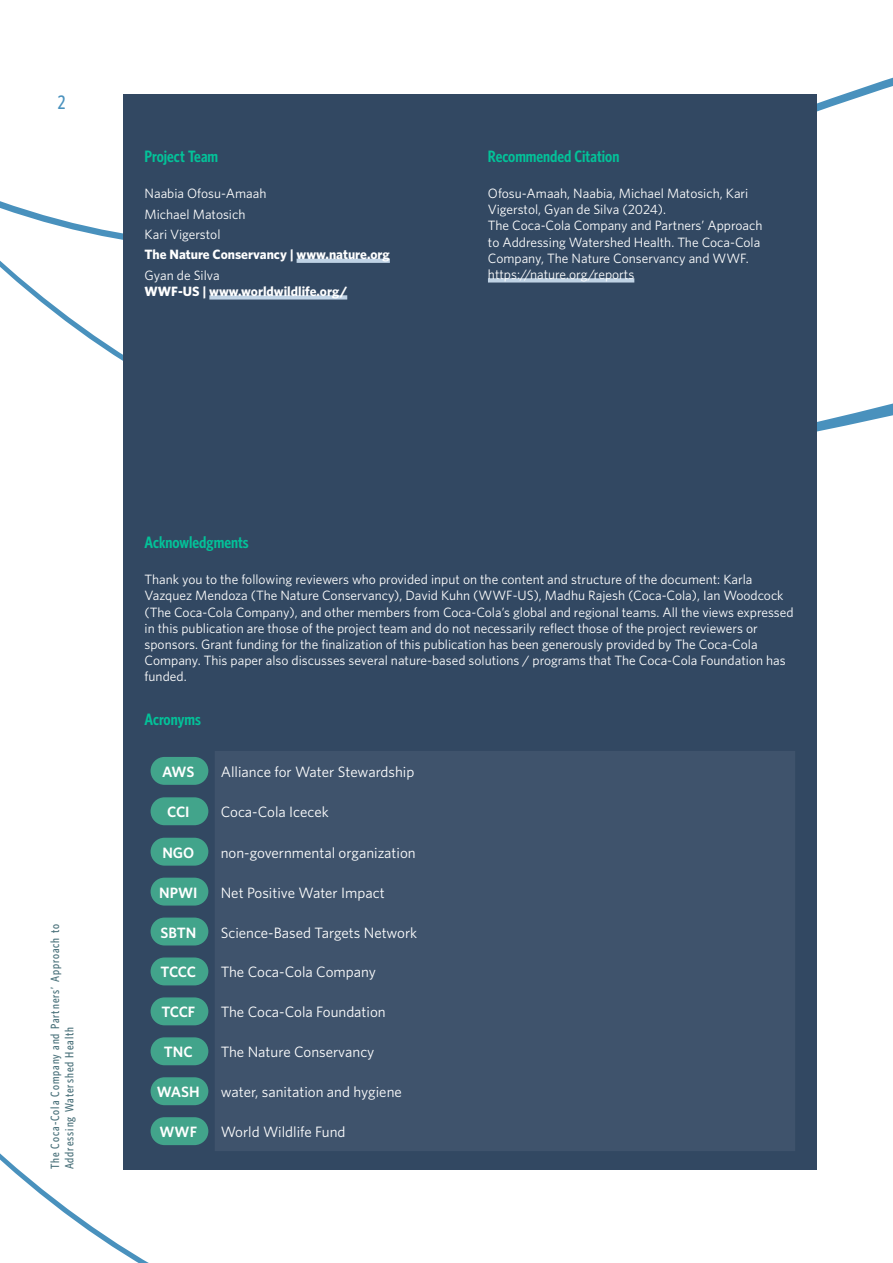
<style>
.page{position:relative;width:893px;height:1263px;background:#fff}
.page>*{position:absolute;margin:0;border:0;box-sizing:border-box;transform-origin:0 0}
.t1{font:500 19.5px "Whitney Condensed";color:#4991bd}
.t2{font:600 16.5px "Whitney Condensed";color:#03c299}
.t3{font:15px "Whitney";color:#fff}
.t4{font:600 15px "Whitney";color:#fff}
.t5{font:13.5px/16.2px "Whitney";color:#fff}
.t6{font:700 13.5px "Whitney";color:#fff}
.t7{font:500 12px/14.4px "Whitney Condensed";letter-spacing:.08em;color:#4a717a}
</style>
<div class="page">
<svg style="left:0;top:1105px;width:817px;height:158px"></svg>
<svg style="left:0;top:77px;width:893px;height:354px"></svg>
<div style="left:123px;top:94px;width:693px;height:1075px;background:#324862"></div>
<svg style="left:297px;top:259px;width:93px;height:4px"></svg>
<div style="left:209px;top:295px;width:138px;height:5px;background:#bfd2e4"></div>
<svg style="left:488px;top:278px;width:146px;height:4px"></svg>
<div style="left:215px;top:751px;width:580px;height:400px;background:#3f536c"></div>
<div style="left:151px;top:757px;width:57px;height:28px;background:#42a48b;border-radius:14px"></div>
<div style="left:151px;top:797px;width:57px;height:28px;background:#42a48b;border-radius:14px"></div>
<div style="left:151px;top:838px;width:57px;height:28px;background:#42a48b;border-radius:14px"></div>
<div style="left:151px;top:878px;width:57px;height:27px;background:#42a48b;border-radius:14px"></div>
<div style="left:151px;top:917px;width:57px;height:28px;background:#42a48b;border-radius:14px"></div>
<div style="left:151px;top:957px;width:57px;height:28px;background:#42a48b;border-radius:14px"></div>
<div style="left:151px;top:997px;width:57px;height:28px;background:#42a48b;border-radius:14px"></div>
<div style="left:151px;top:1037px;width:57px;height:28px;background:#42a48b;border-radius:14px"></div>
<div style="left:151px;top:1077px;width:57px;height:28px;background:#42a48b;border-radius:14px"></div>
<div style="left:151px;top:1117px;width:57px;height:28px;background:#42a48b;border-radius:14px"></div>
<h1 class="t1" style="left:58px;top:90px;width:9px">2</h1>
<p class="t2" style="left:145px;top:146px;width:75px">Project Team</p>
<p class="t5" style="left:145px;top:183px;width:123px;line-height:20.4px">Naabia Ofosu-Amaah<br>Michael Matosich<br>Kari Vigerstol</p>
<p class="t6" style="left:145px;top:246px;width:247px">The Nature Conservancy | www.nature.org</p>
<p class="t5" style="left:145px;top:267px;width:77px">Gyan de Silva</p>
<p class="t6" style="left:145px;top:282px;width:204px">WWF-US | www.worldwildlife.org/</p>
<p class="t2" style="left:488px;top:146px;width:133px">Recommended Citation</p>
<p class="t5" style="left:488px;top:185px;width:276px">Ofosu-Amaah, Naabia, Michael Matosich, Kari Vigerstol, Gyan de Silva (2024).<br>The Coca-Cola Company and Partners’ Approach to Addressing Watershed Health. The Coca-Cola Company, The Nature Conservancy and WWF. https://nature.org/reports</p>
<p class="t7" style="left:47px;top:1169px;width:247px;rotate:-90deg">The Coca-Cola Company and Partners’ Approach to<br>Addressing Watershed Health</p>
<p class="t2" style="left:145px;top:532px;width:106px">Acknowledgments</p>
<p class="t5" style="left:145px;top:571px;width:651px">Thank you to the following reviewers who provided input on the content and structure of the document: Karla Vazquez Mendoza (The Nature Conservancy), David Kuhn (WWF-US), Madhu Rajesh (Coca-Cola), Ian Woodcock (The Coca-Cola Company), and other members from Coca-Cola’s global and regional teams. All the views expressed in this publication are those of the project team and do not necessarily reflect those of the project reviewers or sponsors. Grant funding for the finalization of this publication has been generously provided by The Coca-Cola Company. This paper also discusses several nature-based solutions / programs that The Coca-Cola Foundation has funded.</p>
<p class="t2" style="left:145px;top:709px;width:58px">Acronyms</p>
<p class="t4" style="left:162px;top:762px;width:34px">AWS</p>
<p class="t3" style="left:221px;top:762px;width:195px">Alliance for Water Stewardship</p>
<p class="t4" style="left:167px;top:802px;width:24px">CCI</p>
<p class="t3" style="left:221px;top:802px;width:109px">Coca-Cola Icecek</p>
<p class="t4" style="left:162px;top:842px;width:33px">NGO</p>
<p class="t3" style="left:221px;top:842px;width:197px">non-governmental organization</p>
<p class="t4" style="left:159px;top:882px;width:40px">NPWI</p>
<p class="t3" style="left:221px;top:882px;width:165px">Net Positive Water Impact</p>
<p class="t4" style="left:160px;top:922px;width:37px">SBTN</p>
<p class="t3" style="left:221px;top:922px;width:198px">Science-Based Targets Network</p>
<p class="t4" style="left:161px;top:962px;width:37px">TCCC</p>
<p class="t3" style="left:221px;top:962px;width:157px">The Coca-Cola Company</p>
<p class="t4" style="left:161px;top:1002px;width:35px">TCCF</p>
<p class="t3" style="left:221px;top:1002px;width:167px">The Coca-Cola Foundation</p>
<p class="t4" style="left:164px;top:1042px;width:30px">TNC</p>
<p class="t3" style="left:221px;top:1042px;width:155px">The Nature Conservancy</p>
<p class="t4" style="left:157px;top:1082px;width:45px">WASH</p>
<p class="t3" style="left:221px;top:1082px;width:183px">water, sanitation and hygiene</p>
<p class="t4" style="left:160px;top:1122px;width:39px">WWF</p>
<p class="t3" style="left:221px;top:1122px;width:126px">World Wildlife Fund</p>
</div>
